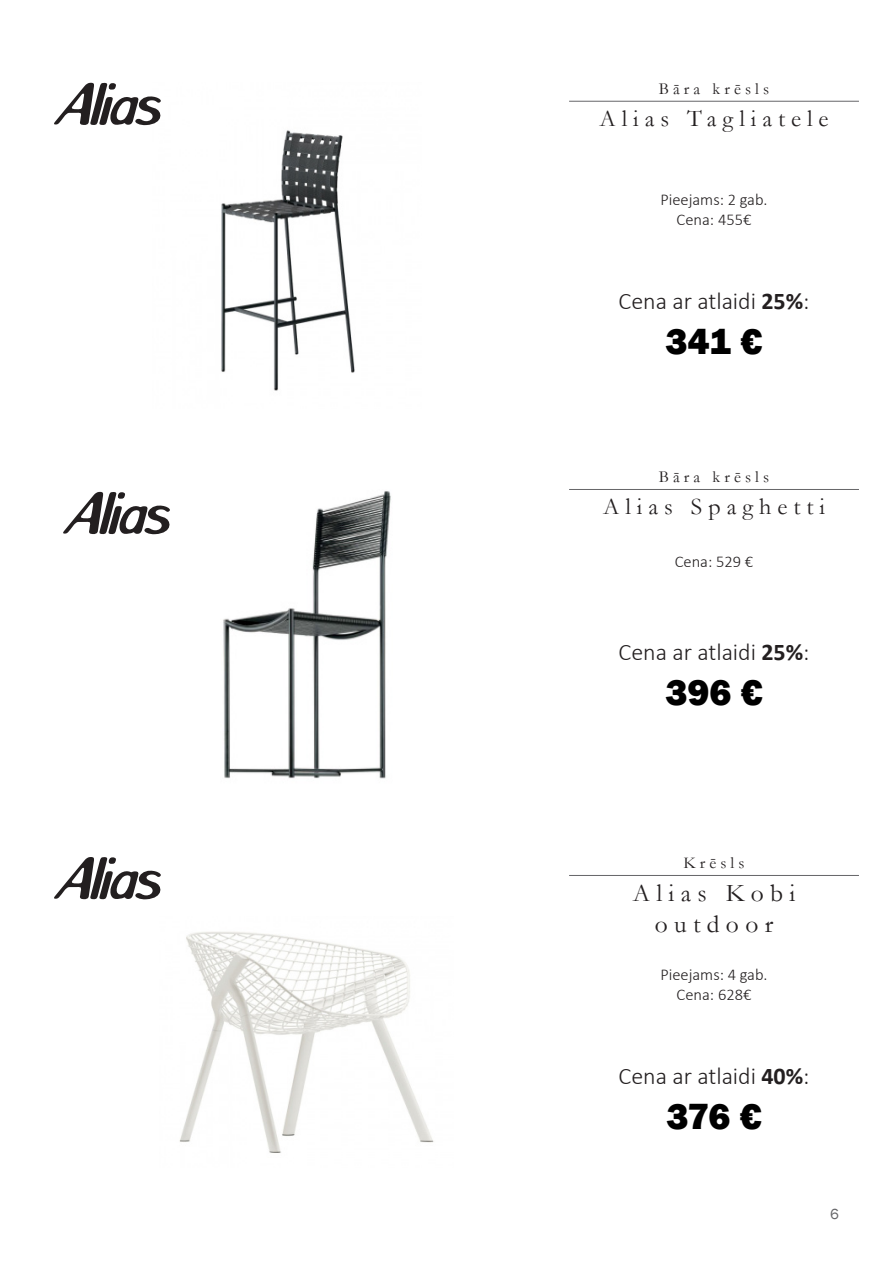
<style>
.page{position:relative;width:893px;height:1263px;background:#fff}
.page>*{position:absolute;margin:0;border:0;box-sizing:border-box;transform-origin:0 0}
.t1{font:800 37.5px "Franklin Gothic";letter-spacing:-.005em;color:#000}
.t2{font:25.5px/30.6px "Garamond";letter-spacing:.25em;color:#231f20;text-align:center}
.t3{font:300 24px "Calibri";color:#231f20}
.t4{font:24px "Garamond";letter-spacing:.25em;color:#231f20}
.t5{font:300 16.5px "Calibri";color:#231f20}
.t6{font:16.5px "Garamond";letter-spacing:.25em;color:#231f20}
.t7{font:15px "Franklin Gothic";color:#656568}
.s1{font-weight:700}
</style>
<div class="page">
<img style="left:223px;top:491px;width:168px;height:288px">
<img style="left:179px;top:932px;width:255px;height:221px">
<img style="left:221px;top:130px;width:134px;height:261px">
<hr style="left:569px;top:101px;width:290px;height:1px;background:#656568">
<hr style="left:569px;top:875px;width:290px;height:1px;background:#656568">
<svg style="left:54px;top:83px;width:107px;height:42px"></svg>
<svg style="left:54px;top:857px;width:107px;height:43px"></svg>
<hr style="left:569px;top:489px;width:290px;height:1px;background:#656568">
<svg style="left:63px;top:492px;width:107px;height:43px"></svg>
<p class="t6" style="left:659px;top:77px;width:112px">Bāra krēsls</p>
<p class="t4" style="left:599px;top:102px;width:231px">Alias Tagliatele</p>
<p class="t5" style="left:660px;top:190px;width:109px">Pieejams: 2 gab.</p>
<p class="t5" style="left:677px;top:210px;width:76px">Cena: 455€</p>
<p class="t3" style="left:618px;top:286px;width:193px">Cena ar atlaidi <span class="s1">25%</span>:</p>
<p class="t1" style="left:665px;top:317px;width:98px">341 €</p>
<p class="t6" style="left:659px;top:465px;width:112px">Bāra krēsls</p>
<p class="t4" style="left:603px;top:491px;width:223px">Alias Spaghetti</p>
<p class="t5" style="left:675px;top:552px;width:80px">Cena: 529 €</p>
<p class="t3" style="left:618px;top:637px;width:193px">Cena ar atlaidi <span class="s1">25%</span>:</p>
<p class="t1" style="left:665px;top:668px;width:99px">396 €</p>
<p class="t6" style="left:683px;top:851px;width:63px">Krēsls</p>
<p class="t2" style="left:633px;top:877px;width:164px">Alias Kobi outdoor</p>
<p class="t5" style="left:660px;top:964px;width:109px">Pieejams: 4 gab.</p>
<p class="t5" style="left:677px;top:984px;width:76px">Cena: 628€</p>
<p class="t3" style="left:618px;top:1061px;width:193px">Cena ar atlaidi <span class="s1">40%</span>:</p>
<p class="t1" style="left:666px;top:1092px;width:97px">376 €</p>
<p class="t7" style="left:830px;top:1205px;width:10px">6</p>
</div>
